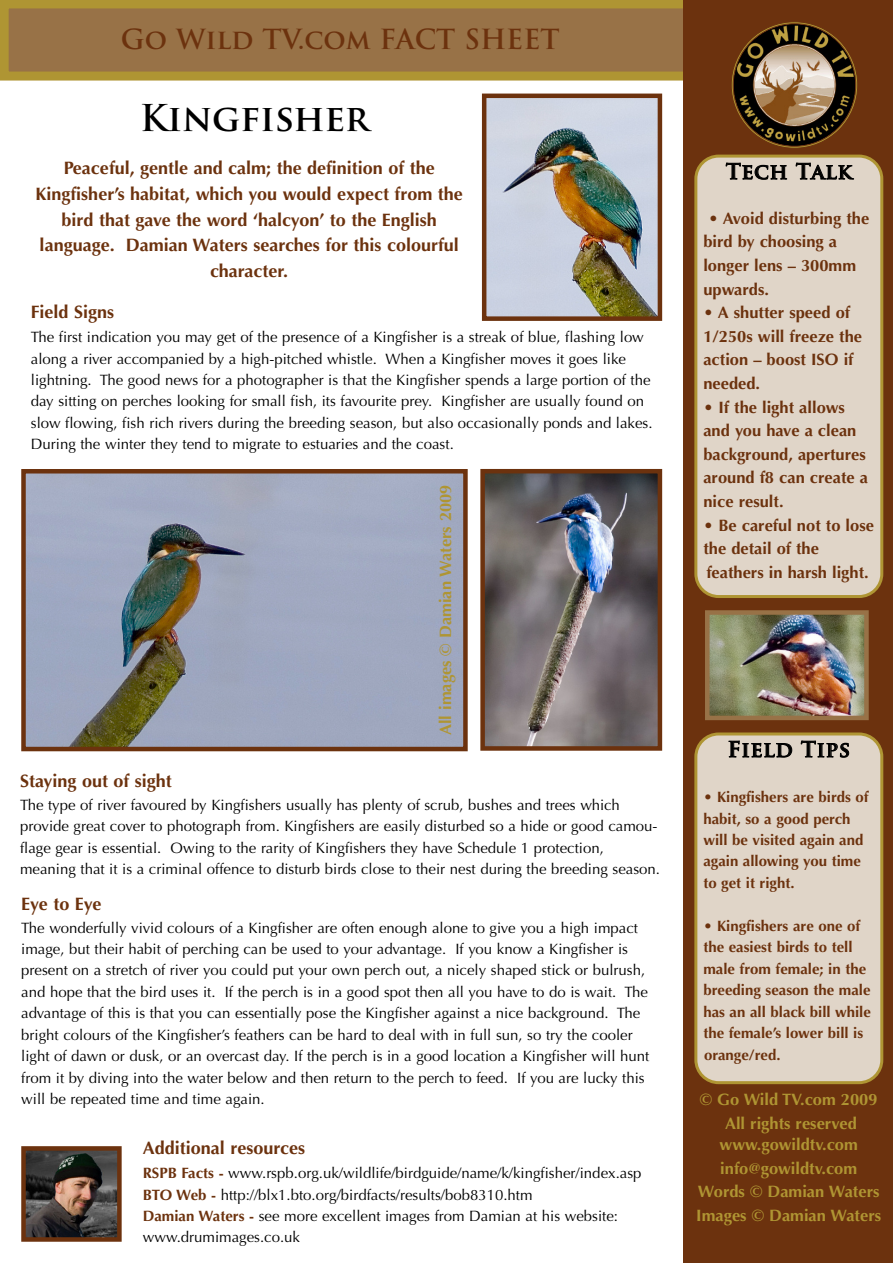
<style>
.page{position:relative;width:893px;height:1263px;background:#fff}
.page>*{position:absolute;margin:0;border:0;box-sizing:border-box;transform-origin:0 0}
.t1{font:700 36px "Trajan Pro";color:#000}
.t2{font:700 27px "Trajan Pro";color:#6c320e}
.t3{font:700 21px "Trajan Pro";letter-spacing:.03em;color:#000}
.t4{font:700 18px/25.8px "Optima";color:#6c320e;text-align:center}
.t5{font:700 16.5px/23.5px "Optima";color:#6c320e}
.t6{font:700 16.5px/23.5px "Optima";color:#af9533}
.t7{font:15px/21.5px "Optima";color:#000}
.t8{font:700 15px/21.5px "Optima";color:#6c320e}
.s1{font-weight:700;color:#6c320e}
</style>
<div class="page">
<svg style="left:0;top:0;width:683px;height:81px;background:#9d7a43"></svg>
<div style="left:683px;top:0;width:210px;height:1263px;background:#6c320e"></div>
<div style="left:694px;top:155px;width:189px;height:443px;background:#e0d5c8"></div>
<div style="left:694px;top:732px;width:189px;height:352px;background:#e0d5c8"></div>
<svg style="left:731px;top:22px;width:127px;height:126px"></svg>
<img style="left:26px;top:1151px;width:91px;height:86px">
<div style="left:21px;top:1146px;width:101px;height:96px;border:4px solid #6c320e"></div>
<img style="left:710px;top:615px;width:154px;height:100px">
<div style="left:705px;top:610px;width:164px;height:110px;border:4px solid #987247"></div>
<img style="left:26px;top:474px;width:437px;height:272px">
<div style="left:21px;top:469px;width:447px;height:282px;border:4px solid #6c320e"></div>
<img style="left:487px;top:99px;width:170px;height:217px">
<div style="left:482px;top:94px;width:180px;height:227px;border:4px solid #6c320e"></div>
<img style="left:485px;top:474px;width:172px;height:272px">
<div style="left:480px;top:469px;width:182px;height:282px;border:4px solid #6c320e"></div>
<h2 class="t2" style="left:121px;top:28px;width:440px">Go Wild TV.com FACT SHEET</h2>
<h1 class="t1" style="left:140px;top:104px;width:231px">Kingfisher</h1>
<p class="t4" style="left:36px;top:155px;width:429px">Peaceful, gentle and calm; the definition of the Kingfisher’s habitat, which you would expect from the bird that gave the word ‘halcyon’ to the English language. Damian Waters searches for this colourful character.</p>
<p class="t4" style="left:31px;top:299px;width:85px">Field Signs</p>
<p class="t7" style="left:31px;top:327px;width:623px">The first indication you may get of the presence of a Kingfisher is a streak of blue, flashing low along a river accompanied by a high-pitched whistle. When a Kingfisher moves it goes like lightning. The good news for a photographer is that the Kingfisher spends a large portion of the day sitting on perches looking for small fish, its favourite prey. Kingfisher are usually found on slow flowing, fish rich rivers during the breeding season, but also occasionally ponds and lakes.<br>During the winter they tend to migrate to estuaries and the coast.</p>
<p class="t6" style="left:434px;top:735px;width:252px;rotate:-90deg">All images © Damian Waters 2009</p>
<p class="t4" style="left:20px;top:768px;width:153px">Staying out of sight</p>
<p class="t7" style="left:20px;top:794px;width:641px">The type of river favoured by Kingfishers usually has plenty of scrub, bushes and trees which provide great cover to photograph from. Kingfishers are easily disturbed so a hide or good camou&shy;flage gear is essential. Owing to the rarity of Kingfishers they have Schedule 1 protection, meaning that it is a criminal offence to disturb birds close to their nest during the breeding season.</p>
<p class="t4" style="left:21px;top:891px;width:82px">Eye to Eye</p>
<p class="t7" style="left:21px;top:917px;width:630px">The wonderfully vivid colours of a Kingfisher are often enough alone to give you a high impact image, but their habit of perching can be used to your advantage. If you know a Kingfisher is present on a stretch of river you could put your own perch out, a nicely shaped stick or bulrush, and hope that the bird uses it. If the perch is in a good spot then all you have to do is wait. The advantage of this is that you can essentially pose the Kingfisher against a nice background. The bright colours of the Kingfisher’s feathers can be hard to deal with in full sun, so try the cooler light of dawn or dusk, or an overcast day. If the perch is in a good location a Kingfisher will hunt from it by diving into the water below and then return to the perch to feed. If you are lucky this will be repeated time and time again.</p>
<p class="t4" style="left:143px;top:1135px;width:164px">Additional resources</p>
<p class="t7" style="left:143px;top:1162px;width:500px"><span class="s1">RSPB Facts -</span> www.rspb.org.uk/wildlife/birdguide/name/k/kingfisher/index.asp <span class="s1">BTO Web -</span> http://blx1.bto.org/birdfacts/results/bob8310.htm<br><span class="s1">Damian Waters -</span> see more excellent images from Damian at his website: www.drumimages.co.uk</p>
<h3 class="t3" style="left:726px;top:163px;width:127px">Tech Talk</h3>
<p class="t5" style="left:703px;top:207px;width:167px;text-indent:5px">• Avoid disturbing the bird by choosing a longer lens – 300mm upwards.</p>
<p class="t5" style="left:703px;top:301px;width:160px">• A shutter speed of<br>1/250s will freeze the action – boost ISO if needed.</p>
<p class="t5" style="left:703px;top:395px;width:166px">• If the light allows and you have a clean background, apertures around f8 can create a nice result.</p>
<p class="t5" style="left:703px;top:513px;width:172px">• Be careful not to lose the detail of the feathers in harsh light.</p>
<h3 class="t3" style="left:728px;top:741px;width:124px">Field Tips</h3>
<p class="t8" style="left:703px;top:786px;width:167px">• Kingfishers are birds of habit, so a good perch will be visited again and again allowing you time to get it right.</p>
<p class="t8" style="left:703px;top:915px;width:169px">• Kingfishers are one of the easiest birds to tell male from female; in the breeding season the male has an all black bill while the female’s lower bill is orange/red.</p>
<p class="t6" style="left:700px;top:1088px;width:179px;text-align:center">© Go Wild TV.com 2009<br>All rights reserved</p>
<p class="t6" style="left:720px;top:1133px;width:140px">www.gowildtv.com info@gowildtv.com</p>
<p class="t6" style="left:696px;top:1180px;width:186px">Words © Damian Waters<br>Images © Damian Waters</p>
</div>
